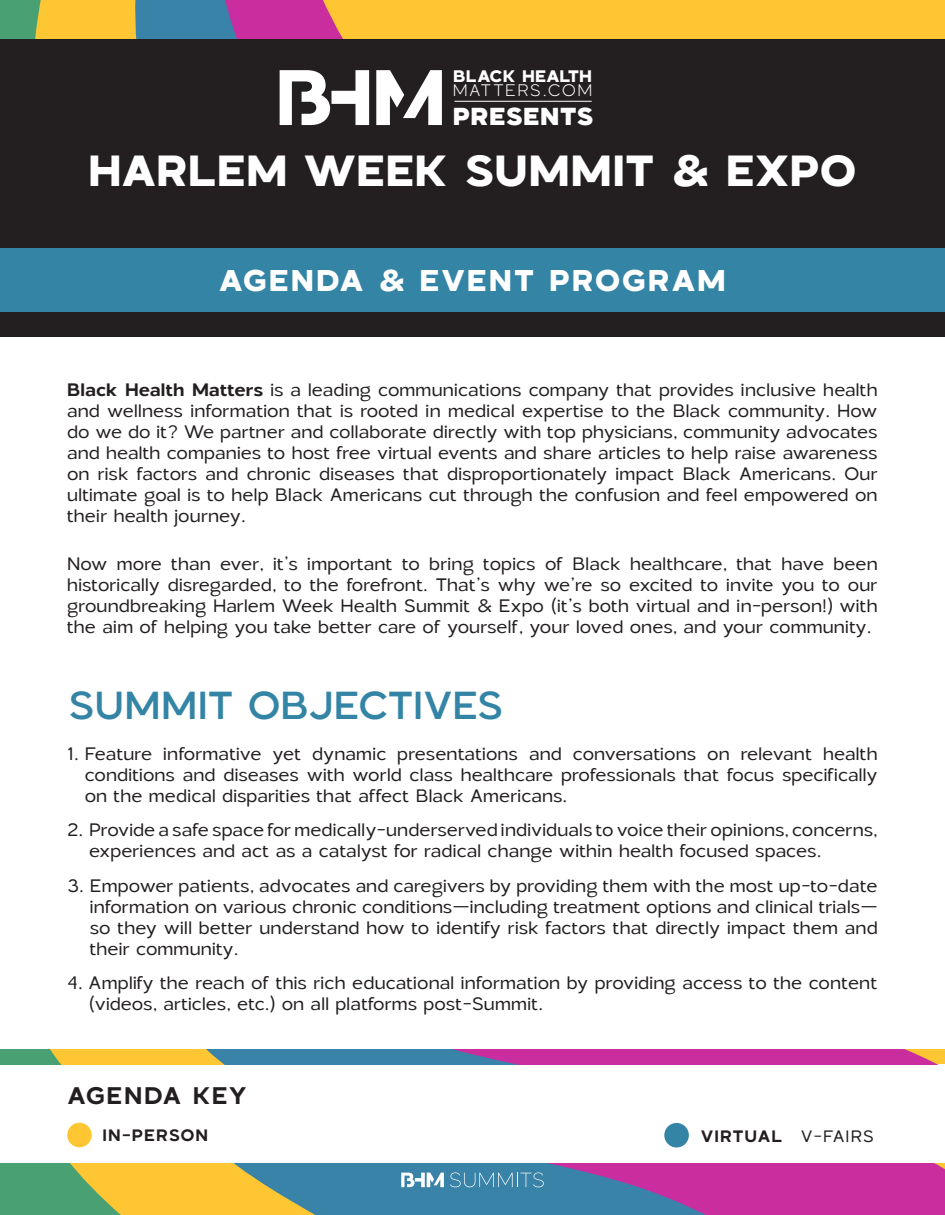
<style>
.page{position:relative;width:945px;height:1215px;background:#fff}
.page>*{position:absolute;margin:0;border:0;box-sizing:border-box;transform-origin:0 0}
.t1{font:700 43.5px "Laro";letter-spacing:-.005em;color:#fff}
.t2{font:500 39px "Laro";letter-spacing:-.01em;color:#3484a5}
.t3{font:700 30px "Laro";letter-spacing:.055em;color:#fff}
.t4{font:800 24.6px "Laro";letter-spacing:.01em;color:#fff}
.t5{font:600 24px "Laro";letter-spacing:.04em;color:#231f20}
.t6{font:18px/21px "Laro";letter-spacing:.005em;color:#231f20;text-align:justify}
.t7{font:700 16.65px "Laro";color:#fff}
.t8{font:300 16.65px "Laro";letter-spacing:.07em;color:#fff}
.t9{font:600 16.5px "Laro";letter-spacing:.05em;color:#231f20}
.s1{font-weight:600}
.s2{font-weight:400}
</style>
<div class="page">
<svg style="left:0;top:0;width:945px;height:39px;background:#dcad4c"></svg>
<div style="left:0;top:39px;width:945px;height:210px;background:#231f20"></div>
<div style="left:0;top:312px;width:945px;height:25px;background:#231f20"></div>
<div style="left:0;top:249px;width:945px;height:63px;background:#3484a5"></div>
<svg style="left:376px;top:70px;width:66px;height:55px"></svg>
<svg style="left:280px;top:70px;width:89px;height:55px"></svg>
<hr style="left:455px;top:101px;width:137px;height:1px;background:#fff">
<svg style="left:0;top:1164px;width:945px;height:51px;background:#907889"></svg>
<svg style="left:0;top:1049px;width:945px;height:15px;background:#a36988"></svg>
<div style="left:67px;top:1123px;width:25px;height:24px;background:#fec632;border-radius:50%"></div>
<div style="left:664px;top:1123px;width:25px;height:25px;background:#3484a5;border-radius:50%"></div>
<p class="t7" style="left:453px;top:60px;width:141px">BLACK HEALTH</p>
<p class="t8" style="left:453px;top:74px;width:141px">MATTERS.COM</p>
<h3 class="t4" style="left:453px;top:93px;width:142px">PRESENTS</h3>
<h1 class="t1" style="left:88px;top:130px;width:770px">HARLEM WEEK SUMMIT &amp; EXPO</h1>
<h3 class="t3" style="left:219px;top:252px;width:508px">AGENDA &amp; EVENT PROGRAM</h3>
<p class="t6" style="left:67px;top:378px;width:812px"><span class="s1">Black Health Matters</span> is a leading communications company that provides inclusive health and wellness information that is rooted in medical expertise to the Black community. How do we do it? We partner and collaborate directly with top physicians, community advocates and health companies to host free virtual events and share articles to help raise awareness on risk factors and chronic diseases that disproportionately impact Black Americans. Our ultimate goal is to help Black Americans cut through the confusion and feel empowered on their health journey.</p>
<p class="t6" style="left:67px;top:552px;width:812px">Now more than ever, it’s important to bring topics of Black healthcare, that have been historically disregarded, to the forefront. That’s why we’re so excited to invite you to our groundbreaking Harlem Week Health Summit &amp; Expo (it’s both virtual and in-person!) with the aim of helping you take better care of yourself, your loved ones, and your community.</p>
<p class="t2" style="left:68px;top:668px;width:437px">SUMMIT OBJECTIVES</p>
<p class="t6" style="left:85px;top:742px;width:794px;text-indent:-18px">1. Feature informative yet dynamic presentations and conversations on relevant health conditions and diseases with world class healthcare professionals that focus specifically on the medical disparities that affect Black Americans.</p>
<p class="t6" style="left:89px;top:819px;width:790px;text-indent:-22px">2. Provide a safe space for medically-underserved individuals to voice their opinions, concerns, experiences and act as a catalyst for radical change within health focused spaces.</p>
<p class="t6" style="left:90px;top:874px;width:789px;text-indent:-23px">3. Empower patients, advocates and caregivers by providing them with the most up-to-date information on various chronic conditions—including treatment options and clinical trials— so they will better understand how to identify risk factors that directly impact them and their community.</p>
<p class="t6" style="left:89px;top:972px;width:790px;text-indent:-22px">4. Amplify the reach of this rich educational information by providing access to the content (videos, articles, etc.) on all platforms post-Summit.</p>
<h3 class="t5" style="left:68px;top:1072px;width:181px">AGENDA KEY</h3>
<p class="t9" style="left:103px;top:1119px;width:107px">IN-PERSON</p>
<p class="t9" style="left:701px;top:1120px;width:175px">VIRTUAL <span class="s2">V-FAIRS</span></p>
</div>
